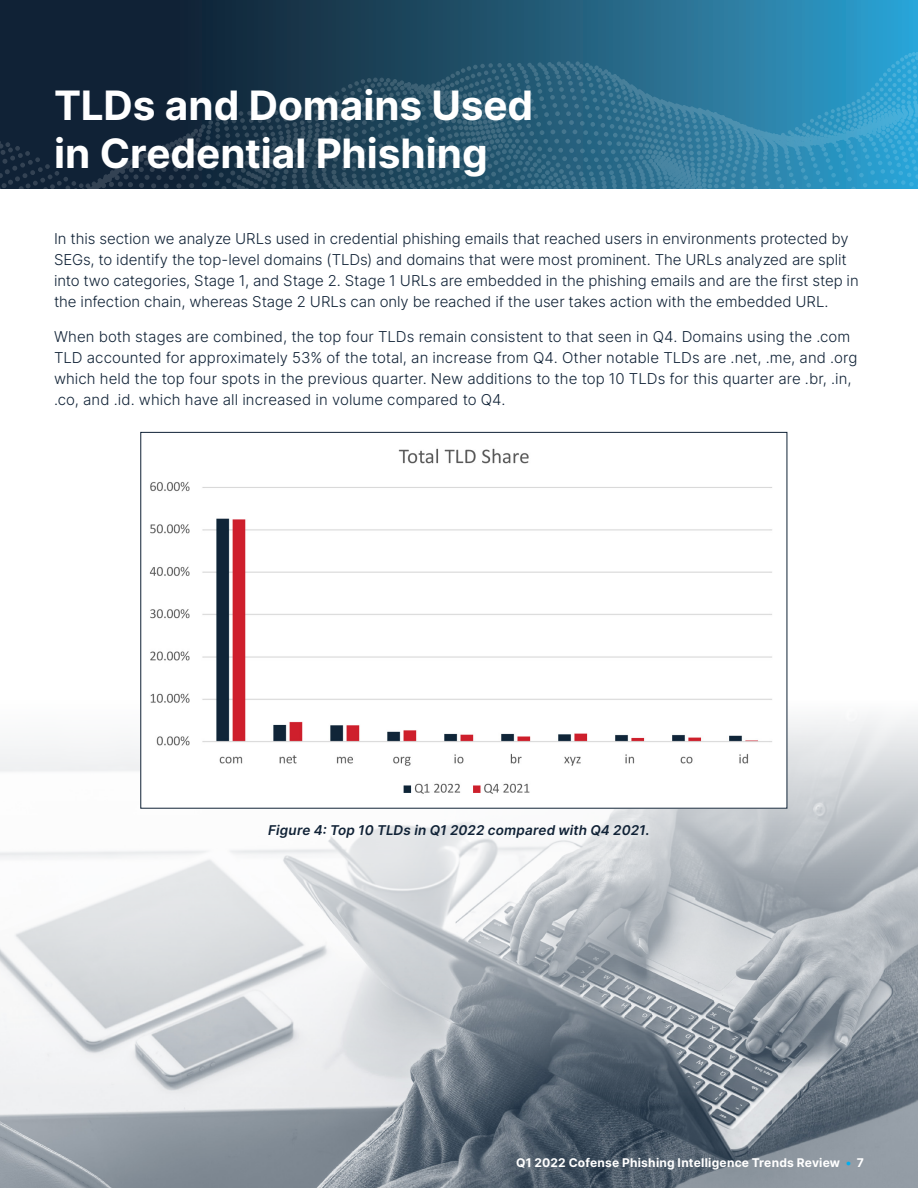
<style>
.page{position:relative;width:918px;height:1188px;background:#fff}
.page>*{position:absolute;margin:0;border:0;box-sizing:border-box;transform-origin:0 0}
.Q_Header{font:40.5px/48px "Inter";color:#fff}
.Q_Body_Text{font:300 15px/21px "Inter";color:#102236}
.Q_Caption{font:13.5px "Inter";letter-spacing:.01em;color:#102236}
.t1{font:12px "Inter";letter-spacing:.02em;color:#fff}
.s1{color:#00aeef}
</style>
<div class="page">
<svg style="left:0;top:0;width:918px;height:52px;background:#1e536f"></svg>
<svg style="left:0;top:52px;width:918px;height:137px;background:#255873"></svg>
<img style="left:0;top:701px;width:918px;height:487px">
<img style="left:142px;top:448px;width:643px;height:359px">
<p class="Q_Header" style="left:54px;top:81px;width:481px">TLDs and Domains Used in Credential Phishing</p>
<p class="Q_Body_Text" style="left:54px;top:228px;width:806px">In this section we analyze URLs used in credential phishing emails that reached users in environments protected by SEGs, to identify the top-level domains (TLDs) and domains that were most prominent. The URLs analyzed are split into two categories, Stage 1, and Stage 2. Stage 1 URLs are embedded in the phishing emails and are the first step in the infection chain, whereas Stage 2 URLs can only be reached if the user takes action with the embedded URL.</p>
<p class="Q_Body_Text" style="left:54px;top:325px;width:805px">When both stages are combined, the top four TLDs remain consistent to that seen in Q4. Domains using the .com TLD accounted for approximately 53% of the total, an increase from Q4. Other notable TLDs are .net, .me, and .org which held the top four spots in the previous quarter. New additions to the top 10 TLDs for this quarter are .br, .in, .co, and .id. which have all increased in volume compared to Q4.</p>
<p class="Q_Caption" style="left:268px;top:820px;width:383px">Figure 4: Top 10 TLDs in Q1 2022 compared with Q4 2021.</p>
<p class="t1" style="left:516px;top:1154px;width:349px">Q1 2022 Cofense Phishing Intelligence Trends Review <span class="s1">•</span> 7</p>
</div>
